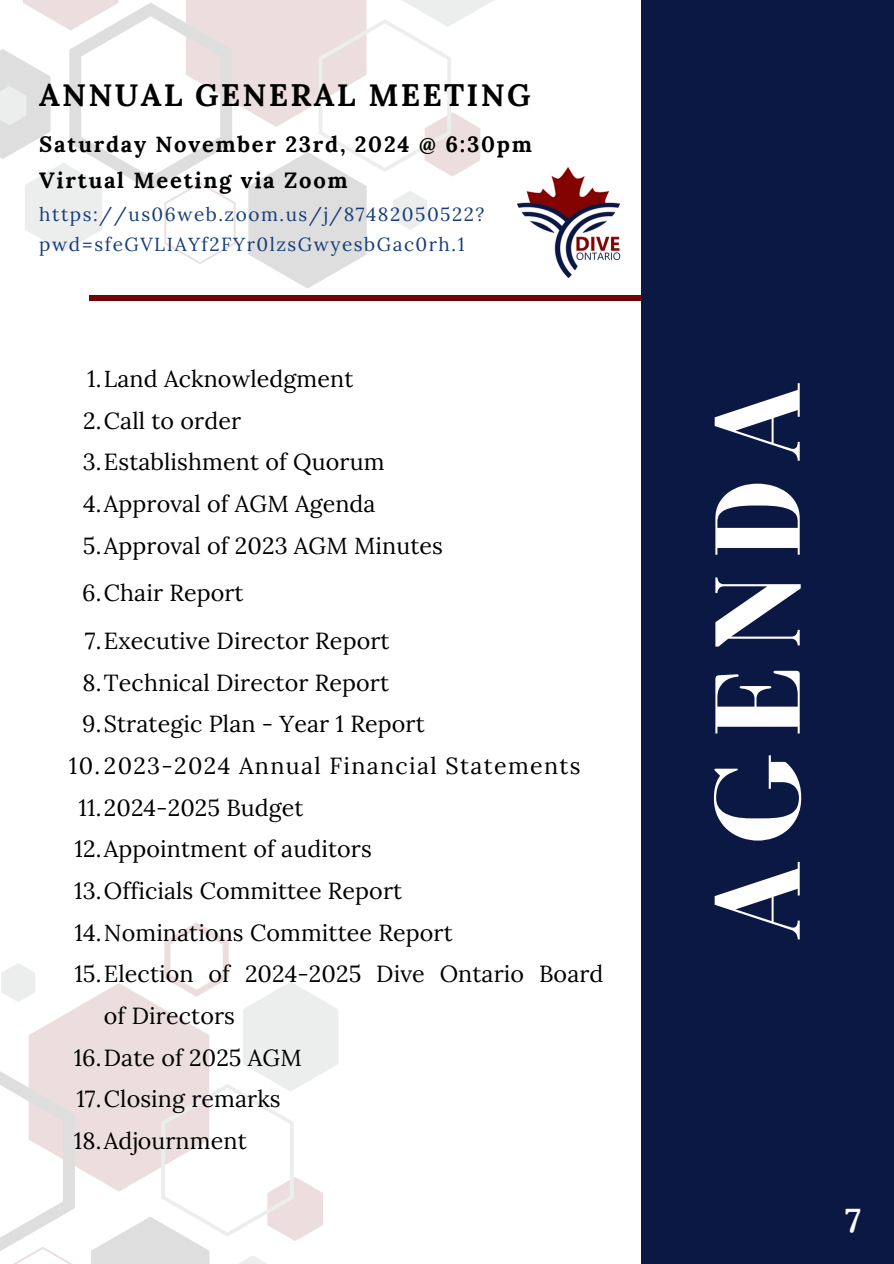
<style>
.page{position:relative;width:894px;height:1264px;background:#fff}
.page>*{position:absolute;margin:0;border:0;box-sizing:border-box;transform-origin:0 0}
.t1{font:700 124.8px "Bodoni FLF";letter-spacing:.125em;color:#fff}
.t2{font:700 33.75px "Lora";color:#fff}
.t3{font:700 31.05px "Lora";letter-spacing:.075em;color:#000}
.t4{font:23.25px/41.7px "Lora";letter-spacing:.005em;color:#000}
.t5{font:23.25px "Lora";letter-spacing:.055em;color:#000}
.t6{font:700 21.9px "Lora";letter-spacing:.08em;color:#000}
.t7{font:18.9px/30.3px "Lora";letter-spacing:.08em;color:#163d7a}
.s1{font-style:italic}
</style>
<div class="page">
<svg style="left:0;top:922px;width:338px;height:341px"></svg>
<svg style="left:0;top:0;width:494px;height:288px"></svg>
<div style="left:89px;top:295px;width:646px;height:6px;background:#700503"></div>
<div style="left:641px;top:0;width:252px;height:1263px;background:#0c1844"></div>
<img style="left:517px;top:167px;width:103px;height:111px">
<p class="t3" style="left:39px;top:75px;width:492px">ANNUAL GENERAL MEETING</p>
<p class="t6" style="left:39px;top:130px;width:494px"><span class="s1">S</span>aturday November 23rd, 2024 @ 6:30pm</p>
<p class="t6" style="left:39px;top:166px;width:310px">Virtual Meeting via Zoom</p>
<p class="t7" style="left:39px;top:199px;width:446px">https://us06web.zoom.us/j/87482050522? pwd=sfeGVLIAYf2FYr0lzsGwyesbGac0rh.1</p>
<p class="t4" style="left:87px;top:357px;width:267px">1.Land Acknowledgment</p>
<h1 class="t4" style="left:83px;top:399px;width:159px">2.Call to order</h1>
<p class="t4" style="left:83px;top:441px;width:303px">3.Establishment of Quorum</p>
<h2 class="t4" style="left:83px;top:482px;width:294px">4.Approval of AGM Agenda</h2>
<p class="t4" style="left:83px;top:524px;width:361px">5.Approval of 2023 AGM Minutes</p>
<p class="t4" style="left:82px;top:571px;width:163px">6.Chair Report</p>
<p class="t4" style="left:85px;top:620px;width:306px">7.Executive Director Report</p>
<p class="t4" style="left:83px;top:661px;width:308px">8.Technical Director Report</p>
<p class="t4" style="left:82px;top:703px;width:344px">9.Strategic Plan - Year 1 Report</p>
<p class="t5" style="left:69px;top:750px;width:513px">10.2023-2024 Annual Financial Statements</p>
<p class="t4" style="left:79px;top:786px;width:226px">11.2024-2025 Budget</p>
<p class="t4" style="left:75px;top:828px;width:298px">12.Appointment of auditors</p>
<p class="t4" style="left:74px;top:869px;width:329px">13.Officials Committee Report</p>
<p class="t4" style="left:74px;top:911px;width:379px">14.Nominations Committee Report</p>
<p class="t4" style="left:104px;top:953px;width:501px;text-indent:-29px">15.Election of 2024-2025 Dive Ontario Board of Directors</p>
<p class="t4" style="left:74px;top:1036px;width:229px">16.Date of 2025 AGM</p>
<p class="t4" style="left:76px;top:1077px;width:206px">17.Closing remarks</p>
<p class="t4" style="left:74px;top:1119px;width:174px">18.Adjournment</p>
<p class="t1" style="left:690px;top:943px;width:564px;rotate:-90deg">AGENDA</p>
<p class="t2" style="left:844px;top:1197px;width:17px">7</p>
</div>
